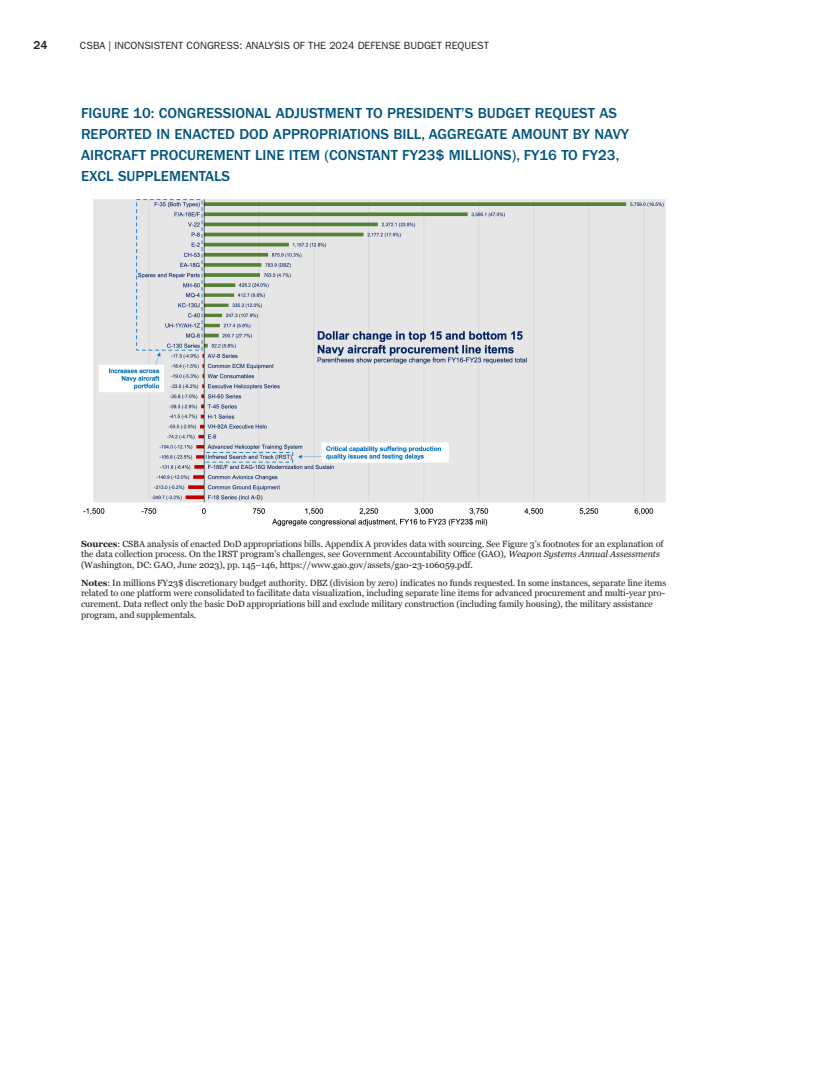
<style>
.page{position:relative;width:837px;height:1080px;background:#fff}
.page>*{position:absolute;margin:0;border:0;box-sizing:border-box;transform-origin:0 0}
.Figure_Header{font:500 15px/21px "ITC Franklin Gothic Std";color:#005480}
.t1{font:500 12px "ITC Franklin Gothic Std";color:#231f20}
.t2{font:10.5px "ITC Franklin Gothic Std";color:#231f20}
.Photo_Credit{font:9px/10.8px "Georgia";letter-spacing:-.005em;color:#231f20}
.s1{font-weight:700}
.s2{font-style:italic}
</style>
<div class="page">
<img style="left:83px;top:199px;width:583px;height:328px">
<h2 class="t1" style="left:33px;top:38px;width:16px">24</h2>
<p class="t2" style="left:80px;top:39px;width:410px">CSBA | INCONSISTENT CONGRESS: ANALYSIS OF THE 2024 DEFENSE BUDGET REQUEST</p>
<p class="Figure_Header" style="left:81px;top:103px;width:549px">FIGURE 10: CONGRESSIONAL ADJUSTMENT TO PRESIDENT’S BUDGET REQUEST AS REPORTED IN ENACTED DOD APPROPRIATIONS BILL, AGGREGATE AMOUNT BY NAVY AIRCRAFT PROCUREMENT LINE ITEM (CONSTANT FY23$ MILLIONS), FY16 TO FY23, EXCL SUPPLEMENTALS</p>
<p class="Photo_Credit" style="left:81px;top:538px;width:584px"><span class="s1">Sources</span>: CSBA analysis of enacted DoD appropriations bills. Appendix A provides data with sourcing. See Figure 3’s footnotes for an explanation of the data collection process. On the IRST program’s challenges, see Government Accountability Office (GAO), <span class="s2">Weapon Systems Annual Assessments </span>(Washington, DC: GAO, June 2023), pp. 145–146, https://www.gao.gov/assets/gao-23-106059.pdf.</p>
<p class="Photo_Credit" style="left:81px;top:577px;width:587px"><span class="s1">Notes</span>: In millions FY23$ discretionary budget authority. DBZ (division by zero) indicates no funds requested. In some instances, separate line items related to one platform were consolidated to facilitate data visualization, including separate line items for advanced procurement and multi-year pro&shy;curement. Data reflect only the basic DoD appropriations bill and exclude military construction (including family housing), the military assistance program, and supplementals.</p>
</div>
